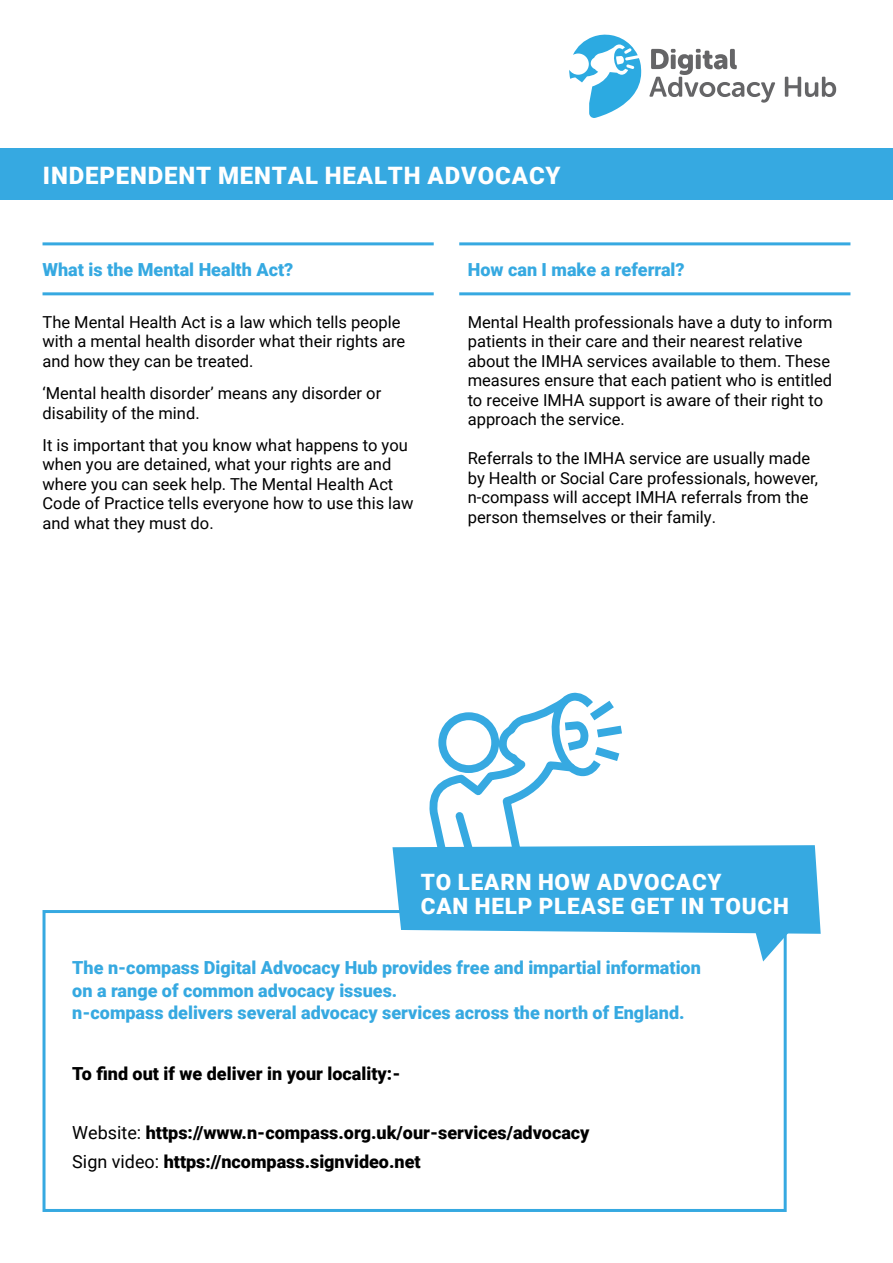
<style>
.page{position:relative;width:893px;height:1263px;background:#fff}
.page>*{position:absolute;margin:0;border:0;box-sizing:border-box;transform-origin:0 0}
.t1{font:900 24px "Roboto";letter-spacing:.035em;color:#fff}
.t2{font:900 22.5px/24px "Roboto";letter-spacing:.035em;color:#fff}
.t3{font:900 18px/22.5px "Roboto";color:#36a9e1}
.t4{font:900 18px/29.5px "Roboto";color:#000}
.t5{font:16.5px/19.5px "Roboto";color:#000}
.s1{font-weight:400}
</style>
<div class="page">
<hr style="left:459px;top:242px;width:391px;height:3px;background:#36a9e1">
<hr style="left:43px;top:242px;width:391px;height:3px;background:#36a9e1">
<hr style="left:459px;top:292px;width:391px;height:3px;background:#36a9e1">
<hr style="left:43px;top:292px;width:391px;height:3px;background:#36a9e1">
<div style="left:0;top:149px;width:893px;height:51px;background:#36a9e1"></div>
<svg style="left:569px;top:34px;width:72px;height:84px"></svg>
<svg style="left:649px;top:49px;width:126px;height:54px"></svg>
<svg style="left:785px;top:77px;width:51px;height:20px"></svg>
<div style="left:43px;top:910px;width:744px;height:302px;border:3px solid #36a9e1"></div>
<svg style="left:429px;top:692px;width:193px;height:138px"></svg>
<svg style="left:760px;top:950px;width:27px;height:11px"></svg>
<svg style="left:391px;top:830px;width:430px;height:120px;fill:#36a9e1"></svg>
<h1 class="t1" style="left:43px;top:158px;width:519px">INDEPENDENT MENTAL HEALTH ADVOCACY</h1>
<p class="t3" style="left:43px;top:258px;width:252px">What is the Mental Health Act?</p>
<p class="t3" style="left:468px;top:258px;width:218px">How can I make a referral?</p>
<p class="t5" style="left:43px;top:311px;width:364px">The Mental Health Act is a law which tells people with a mental health disorder what their rights are and how they can be treated.</p>
<p class="t5" style="left:43px;top:383px;width:340px">‘Mental health disorder’ means any disorder or disability of the mind.</p>
<p class="t5" style="left:43px;top:434px;width:373px">It is important that you know what happens to you when you are detained, what your rights are and where you can seek help. The Mental Health Act Code of Practice tells everyone how to use this law and what they must do.</p>
<p class="t5" style="left:468px;top:311px;width:366px">Mental Health professionals have a duty to inform patients in their care and their nearest relative about the IMHA services available to them. These measures ensure that each patient who is entitled to receive IMHA support is aware of their right to approach the service.</p>
<p class="t5" style="left:468px;top:448px;width:352px">Referrals to the IMHA service are usually made by Health or Social Care professionals, however, n-compass will accept IMHA referrals from the person themselves or their family.</p>
<h2 class="t2" style="left:421px;top:870px;width:369px">TO LEARN HOW ADVOCACY<br>CAN HELP PLEASE GET IN TOUCH</h2>
<p class="t3" style="left:72px;top:956px;width:630px">The n-compass Digital Advocacy Hub provides free and impartial information on a range of common advocacy issues.<br>n-compass delivers several advocacy services across the north of England.</p>
<p class="t4" style="left:72px;top:1058px;width:330px">To find out if we deliver in your locality:-</p>
<p class="t4" style="left:72px;top:1117px;width:519px"><span class="s1">Website:</span> https://www.n-compass.org.uk/our-services/advocacy<br><span class="s1">Sign video:</span> https://ncompass.signvideo.net</p>
</div>
